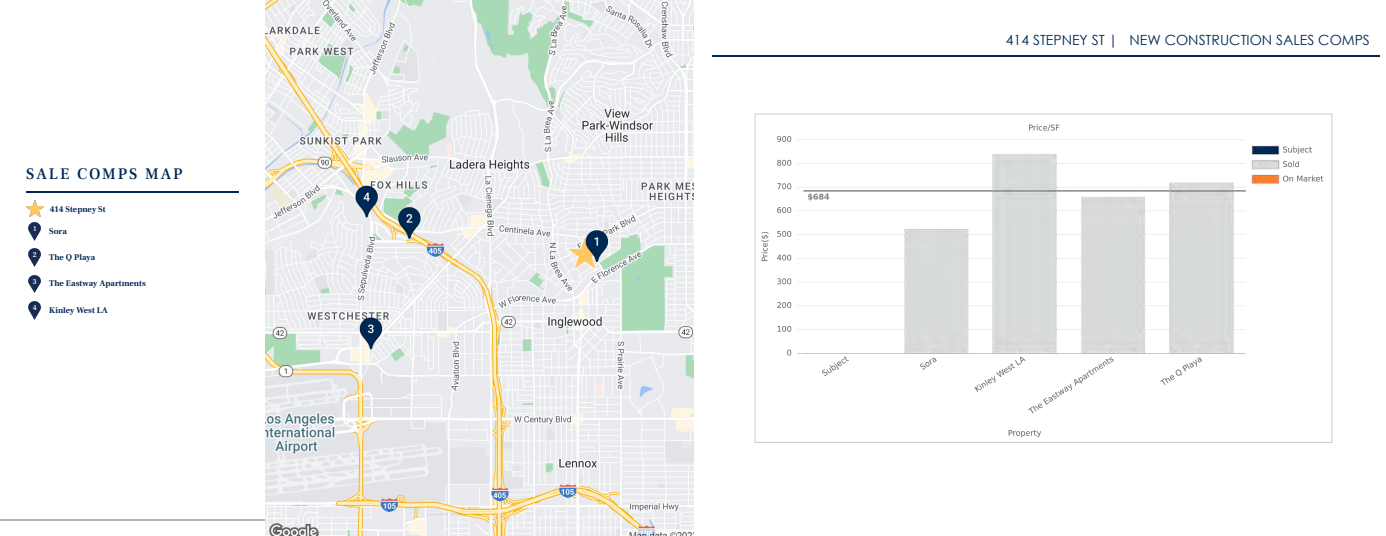
<style>
.page{position:relative;width:1386px;height:536px;background:#fff}
.page>*{position:absolute;margin:0;border:0;box-sizing:border-box;transform-origin:0 0}
.t1{font:500 15.75px "Frank Ruhl Libre";letter-spacing:.125em;color:#002855}
.t2{font:14px "Century Gothic";color:#002855}
.t3{font:700 8.58px "Frank Ruhl Libre";color:#002855}
.t4{font:500 7.17px "Frank Ruhl Libre";color:#fff}
</style>
<div class="page">
<hr style="left:712px;top:55px;width:668px;height:1px;background:#002855">
<hr style="left:0;top:519px;width:693px;height:1px;background:#b0b7bc">
<hr style="left:26px;top:191px;width:213px;height:1px;background:#002855">
<img style="left:27px;top:200px;width:16px;height:17px">
<img style="left:29px;top:222px;width:12px;height:18px">
<img style="left:29px;top:249px;width:12px;height:17px">
<img style="left:29px;top:275px;width:12px;height:18px">
<img style="left:29px;top:301px;width:12px;height:18px">
<img style="left:266px;top:0;width:427px;height:536px">
<img style="left:761px;top:124px;width:563px;height:314px">
<h1 class="t1" style="left:26px;top:164px;width:158px">SALE COMPS MAP</h1>
<p class="t3" style="left:50px;top:203px;width:57px">414 Stepney St</p>
<p class="t4" style="left:33px;top:224px;width:5px">1</p>
<p class="t3" style="left:49px;top:226px;width:19px">Sora</p>
<p class="t4" style="left:33px;top:250px;width:6px">2</p>
<p class="t3" style="left:49px;top:252px;width:48px">The Q Playa</p>
<p class="t4" style="left:33px;top:277px;width:6px">3</p>
<p class="t3" style="left:49px;top:278px;width:98px">The Eastway Apartments</p>
<p class="t4" style="left:33px;top:303px;width:6px">4</p>
<p class="t3" style="left:49px;top:304px;width:60px">Kinley West LA</p>
<h2 class="t2" style="left:1006px;top:30px;width:366px">414 STEPNEY ST | NEW CONSTRUCTION SALES COMPS</h2>
</div>
